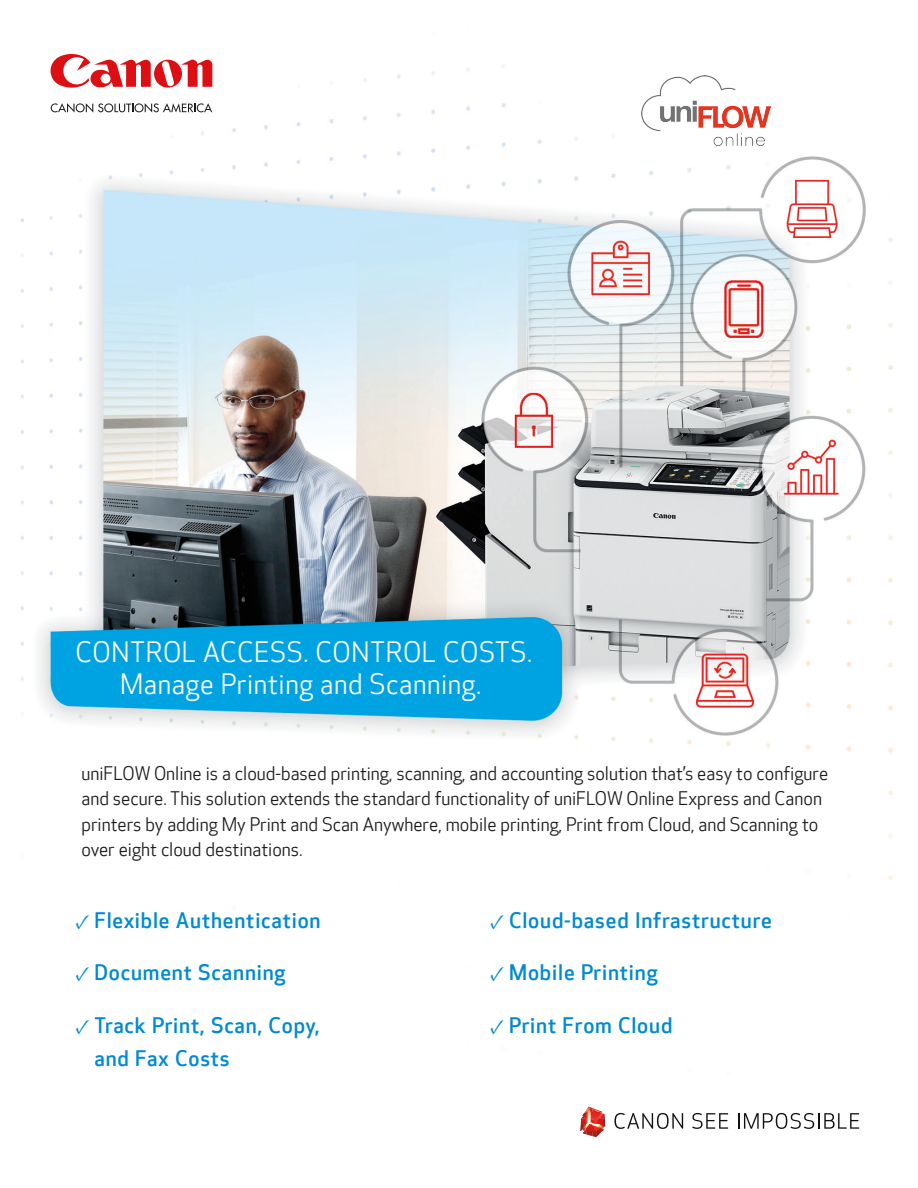
<style>
.page{position:relative;width:918px;height:1188px;background:#fff}
.page>*{position:absolute;margin:0;border:0;box-sizing:border-box;transform-origin:0 0}
.t1{font:27px "Optic Sans 201";letter-spacing:.02em;color:#fff}
.t2{font:500 21px/33px "Optic Sans 301";letter-spacing:.04em;color:#008ad0}
.t3{font:18px/25.5px "Optic Sans 201";color:#1c1b1a}
.s1{font-family:"Minion Pro";font-weight:700}
</style>
<div class="page">
<img style="left:20px;top:63px;width:873px;height:1066px">
<img style="left:642px;top:75px;width:128px;height:70px">
<div style="left:75px;top:758px;width:780px;height:107px;background:#fff"></div>
<svg style="left:614px;top:1113px;width:69px;height:16px"></svg>
<svg style="left:692px;top:1113px;width:36px;height:16px"></svg>
<svg style="left:738px;top:1113px;width:121px;height:16px"></svg>
<svg style="left:580px;top:1107px;width:25px;height:30px"></svg>
<svg style="left:51px;top:103px;width:161px;height:10px"></svg>
<svg style="left:51px;top:54px;width:161px;height:34px"></svg>
<h1 class="t1" style="left:75px;top:637px;width:458px">CONTROL ACCESS. CONTROL COSTS.</h1>
<h1 class="t1" style="left:120px;top:669px;width:363px">Manage Printing and Scanning.</h1>
<p class="t3" style="left:81px;top:761px;width:748px">uniFLOW Online is a cloud-based printing, scanning, and accounting solution that’s easy to configure and secure. This solution extends the standard functionality of uniFLOW Online Express and Canon printers by adding My Print and Scan Anywhere, mobile printing, Print from Cloud, and Scanning to over eight cloud destinations.</p>
<p class="t2" style="left:75px;top:905px;width:247px"><span class="s1">✓</span> Flexible Authentication</p>
<p class="t2" style="left:75px;top:957px;width:212px"><span class="s1">✓</span> Document Scanning</p>
<p class="t2" style="left:94px;top:1010px;width:227px;text-indent:-19px"><span class="s1">✓</span> Track Print, Scan, Copy, and Fax Costs</p>
<p class="t2" style="left:490px;top:905px;width:283px"><span class="s1">✓</span> Cloud-based Infrastructure</p>
<p class="t2" style="left:490px;top:957px;width:169px"><span class="s1">✓</span> Mobile Printing</p>
<p class="t2" style="left:490px;top:1010px;width:184px"><span class="s1">✓</span> Print From Cloud</p>
</div>
